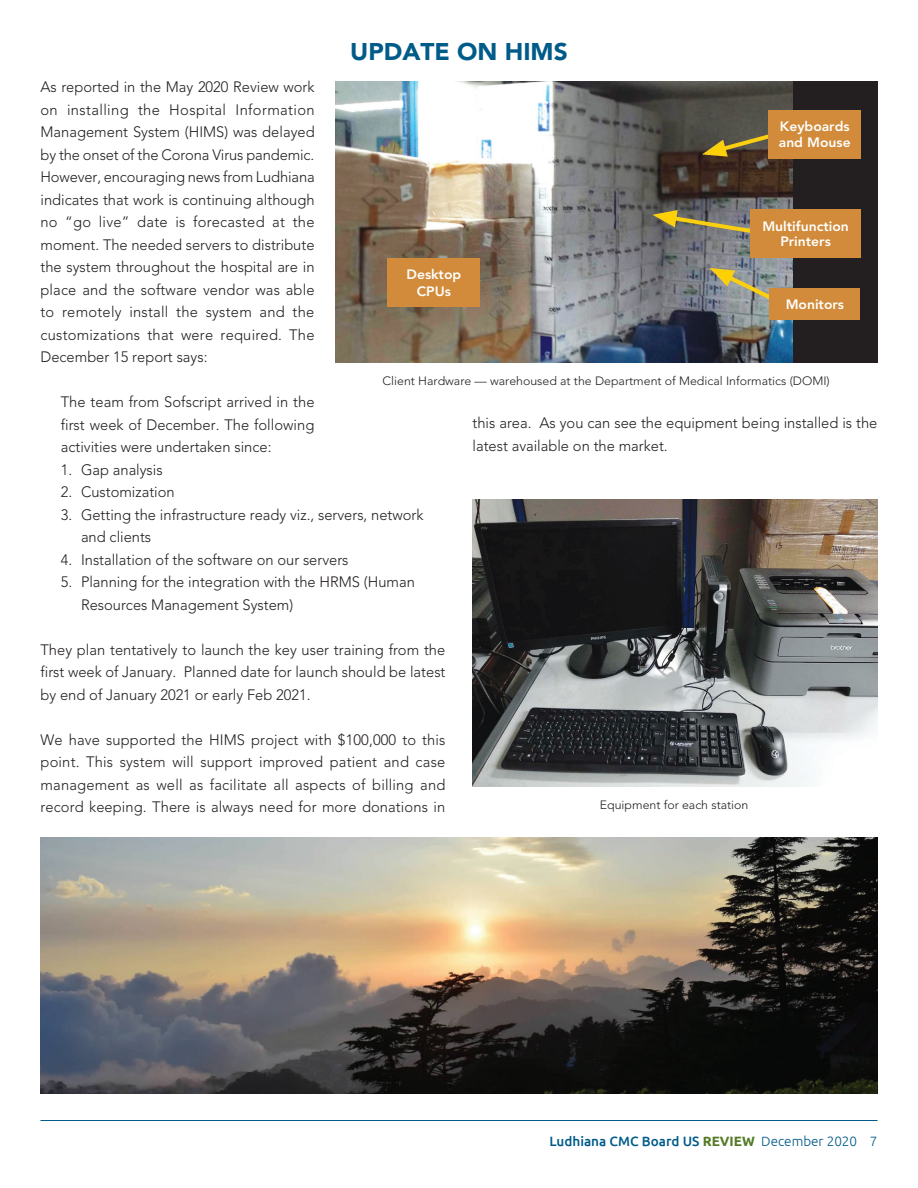
<style>
.page{position:relative;width:918px;height:1188px;background:#fff}
.page>*{position:absolute;margin:0;border:0;box-sizing:border-box;transform-origin:0 0}
.t1{font:900 24px "Avenir LT Std";color:#005b89}
.t2{font:300 15px/22.5px "Avenir LT Std";color:#231f20;text-align:justify}
.t3{font:800 13.5px/16.5px "Avenir LT Std";color:#fff;text-align:center}
.t4{font:500 13.5px "Ubuntu";color:#005b89}
.t5{font:300 12px "Avenir LT Std";color:#231f20}
.s1{font-weight:700;color:#547a24}
.s2{font-weight:300}
</style>
<div class="page">
<hr style="left:40px;top:1120px;width:838px;height:1px;background:#005b89">
<img style="left:473px;top:500px;width:405px;height:287px">
<div style="left:335px;top:81px;width:543px;height:282px;background:#231f20"></div>
<img style="left:336px;top:81px;width:456px;height:282px">
<div style="left:751px;top:210px;width:110px;height:48px;background:#d18b3a"></div>
<div style="left:770px;top:288px;width:90px;height:32px;background:#d18b3a"></div>
<div style="left:769px;top:110px;width:92px;height:48px;background:#d18b3a"></div>
<div style="left:388px;top:258px;width:92px;height:49px;background:#d18b3a"></div>
<img style="left:40px;top:837px;width:837px;height:257px">
<h1 class="t1" style="left:350px;top:37px;width:219px">UPDATE ON HIMS</h1>
<p class="t2" style="left:40px;top:76px;width:276px">As reported in the May 2020 Review work on installing the Hospital Information Management System (HIMS) was delayed by the onset of the Corona Virus pandemic.<br>However, encouraging news from Ludhiana indicates that work is continuing although no “go live” date is forecasted at the moment. The needed servers to distribute the system throughout the hospital are in place and the software vendor was able to remotely install the system and the customizations that were required. The December 15 report says:</p>
<p class="t2" style="left:61px;top:391px;width:255px">The team from Sofscript arrived in the first week of December. The following activities were undertaken since:</p>
<p class="t2" style="left:61px;top:458px;width:103px">1. Gap analysis</p>
<p class="t2" style="left:61px;top:481px;width:115px">2. Customization</p>
<p class="t2" style="left:81px;top:503px;width:344px;text-indent:-20px">3. Getting the infrastructure ready viz., servers, network and clients</p>
<p class="t2" style="left:61px;top:548px;width:289px">4. Installation of the software on our servers</p>
<p class="t2" style="left:81px;top:571px;width:335px;text-indent:-20px">5. Planning for the integration with the HRMS (Human<br>Resources Management System)</p>
<p class="t2" style="left:41px;top:638px;width:406px">They plan tentatively to launch the key user training from the first week of January. Planned date for launch should be latest by end of January 2021 or early Feb 2021.</p>
<p class="t2" style="left:41px;top:728px;width:406px">We have supported the HIMS project with $100,000 to this point. This system will support improved patient and case management as well as facilitate all aspects of billing and record keeping. There is always need for more donations in</p>
<p class="t3" style="left:779px;top:118px;width:73px;text-align:left">Keyboards and Mouse</p>
<p class="t3" style="left:762px;top:219px;width:88px;line-height:15px">Multifunction<br>Printers</p>
<p class="t3" style="left:406px;top:266px;width:56px">Desktop<br>CPUs</p>
<p class="t3" style="left:786px;top:296px;width:60px">Monitors</p>
<p class="t5" style="left:383px;top:374px;width:449px">Client Hardware — warehoused at the Department of Medical Informatics (DOMI)</p>
<p class="t2" style="left:473px;top:412px;width:406px">this area. As you can see the equipment being installed is the latest available on the market.</p>
<p class="t5" style="left:600px;top:798px;width:150px">Equipment for each station</p>
<p class="t4" style="left:549px;top:1133px;width:330px">Ludhiana CMC Board US <span class="s1">REVIEW</span> <span class="s2">December 2020 7</span></p>
</div>
